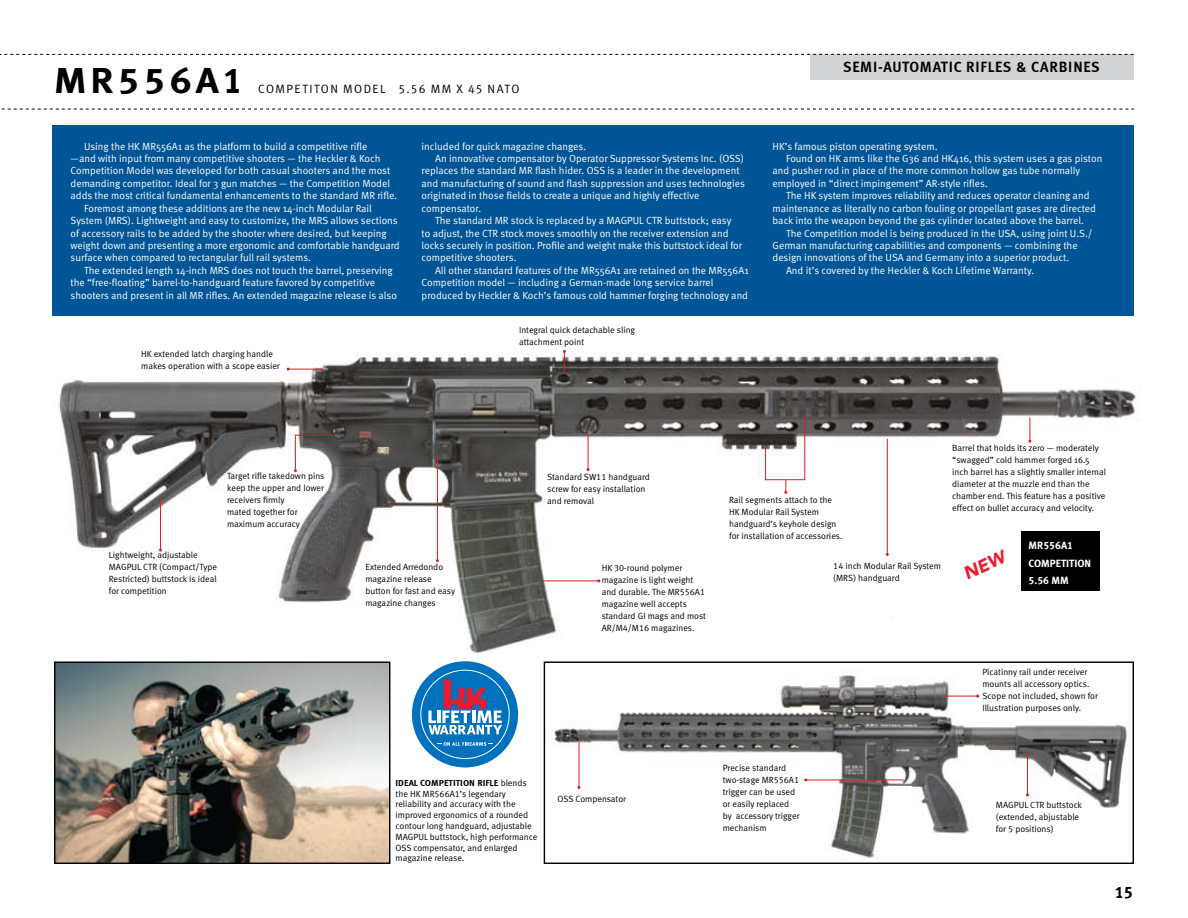
<style>
.page{position:relative;width:1188px;height:918px;background:#fff}
.page>*{position:absolute;margin:0;border:0;box-sizing:border-box;transform-origin:0 0}
.t1{font:36px "Meta Bold LF";letter-spacing:.1em;color:#000;scale:1.1 1}
.t2{font:16.5px "Meta Bold LF";color:#000}
.t3{font:700 15px "Meta Cond";letter-spacing:.05em;color:#000;scale:1.1 1}
.t4{font:12px "Meta Normal LF";letter-spacing:.115em;color:#000}
.t5{font:10.5px/17.2px "Meta Bold LF";color:#fff}
.t6{font:10.35px "Meta Normal";color:#fff}
.t7{font:9px/12px "Meta Normal LF";color:#000}
.t8{font:9px/12px "Meta Normal";color:#000}
.t9{font:9px "Meta Bold LF Caps";color:#000}
.s1{font-family:"Meta Normal LF"}
</style>
<div class="page">
<div style="left:810px;top:54px;width:324px;height:26px;background:#d1d3d4"></div>
<svg style="left:0;top:54px;width:1134px;height:1px"></svg>
<svg style="left:1px;top:109px;width:1133px;height:1px"></svg>
<div style="left:53px;top:125px;width:1081px;height:190px;background:#005596"></div>
<img style="left:54px;top:351px;width:1086px;height:313px">
<svg style="left:944px;top:417px;width:166px;height:107px"></svg>
<hr style="left:288px;top:369px;width:35px;height:1px;background:#e11b22">
<hr style="left:160px;top:497px;width:1px;height:53px;background:#e11b22">
<hr style="left:437px;top:455px;width:1px;height:106px;background:#e11b22">
<div style="left:1021px;top:531px;width:79px;height:60px;background:#000"></div>
<img style="left:552px;top:675px;width:575px;height:183px">
<div style="left:544px;top:662px;width:590px;height:202px;border:1px solid #000"></div>
<hr style="left:588px;top:433px;width:1px;height:37px;background:#e11b22">
<hr style="left:765px;top:447px;width:1px;height:33px;background:#e11b22">
<hr style="left:765px;top:479px;width:40px;height:1px;background:#e11b22">
<hr style="left:804px;top:413px;width:1px;height:67px;background:#e11b22">
<svg style="left:784px;top:480px;width:3px;height:14px"></svg>
<hr style="left:887px;top:439px;width:1px;height:115px;background:#e11b22">
<svg style="left:563px;top:350px;width:3px;height:24px"></svg>
<hr style="left:295px;top:435px;width:1px;height:36px;background:#e11b22">
<hr style="left:295px;top:435px;width:43px;height:1px;background:#e11b22">
<img style="left:56px;top:664px;width:332px;height:198px">
<div style="left:54px;top:662px;width:336px;height:202px;border:1px solid #000"></div>
<hr style="left:806px;top:780px;width:98px;height:1px;background:#e11b22">
<hr style="left:945px;top:696px;width:33px;height:1px;background:#e11b22">
<hr style="left:1027px;top:750px;width:1px;height:45px;background:#e11b22">
<hr style="left:579px;top:743px;width:1px;height:45px;background:#e11b22">
<hr style="left:542px;top:580px;width:57px;height:1px;background:#e11b22">
<div style="left:412px;top:661px;width:106px;height:106px;background:#0071bc;border-radius:50%"></div>
<svg style="left:437px;top:742px;width:56px;height:4px"></svg>
<svg style="left:428px;top:680px;width:74px;height:54px"></svg>
<svg style="left:963px;top:549px;width:46px;height:30px"></svg>
<h1 class="t1" style="left:54px;top:59px;width:173px">MR556A1</h1>
<p class="t4" style="left:258px;top:82px;width:37px">competiton</p>
<p class="t4" style="left:343px;top:82px;width:20px">model</p>
<p class="t4" style="left:399px;top:82px;width:122px">5.56 mm x 45 NATO</p>
<p class="t6" style="left:84px;top:140px;width:285px">Using the HK MR556A1 as the platform to build a competitive rifle</p>
<p class="t6" style="left:71px;top:152px;width:311px">—and with input from many competitive shooters — the Heckler &amp; Koch</p>
<p class="t6" style="left:71px;top:165px;width:321px">Competition Model was developed for both casual shooters and the most</p>
<p class="t6" style="left:71px;top:177px;width:321px">demanding competitor. Ideal for 3 gun matches — the Competition Model</p>
<p class="t6" style="left:71px;top:190px;width:328px">adds the most critical fundamental enhancements to the standard MR rifle.</p>
<p class="t6" style="left:84px;top:202px;width:289px">Foremost among these additions are the new 14-inch Modular Rail</p>
<p class="t6" style="left:71px;top:215px;width:329px">System (MRS). Lightweight and easy to customize, the MRS allows sections</p>
<p class="t6" style="left:71px;top:227px;width:318px">of accessory rails to be added by the shooter where desired, but keeping</p>
<p class="t6" style="left:71px;top:239px;width:331px">weight down and presenting a more ergonomic and comfortable handguard</p>
<p class="t6" style="left:71px;top:252px;width:242px">surface when compared to rectangular full rail systems.</p>
<p class="t6" style="left:84px;top:264px;width:310px">The extended length 14-inch MRS does not touch the barrel, preserving</p>
<p class="t6" style="left:71px;top:277px;width:306px">the “free-floating” barrel-to-handguard feature favored by competitive</p>
<p class="t6" style="left:71px;top:289px;width:328px">shooters and present in all MR rifles. An extended magazine release is also</p>
<p class="t7" style="left:141px;top:348px;width:140px">HK extended latch charging handle makes operation with a scope easier</p>
<p class="t6" style="left:422px;top:140px;width:166px">included for quick magazine changes.</p>
<p class="t6" style="left:435px;top:152px;width:310px">An innovative compensator by Operator Suppressor Systems Inc. (OSS)</p>
<p class="t6" style="left:422px;top:165px;width:320px">replaces the standard MR flash hider. OSS is a leader in the development</p>
<p class="t6" style="left:422px;top:177px;width:325px">and manufacturing of sound and flash suppression and uses technologies</p>
<p class="t6" style="left:422px;top:190px;width:279px">originated in those fields to create a unique and highly effective</p>
<p class="t6" style="left:422px;top:202px;width:61px">compensator.</p>
<p class="t6" style="left:435px;top:215px;width:298px">The standard MR stock is replaced by a MAGPUL CTR buttstock; easy</p>
<p class="t6" style="left:422px;top:227px;width:308px">to adjust, the CTR stock moves smoothly on the receiver extension and</p>
<p class="t6" style="left:422px;top:239px;width:322px">locks securely in position. Profile and weight make this buttstock ideal for</p>
<p class="t6" style="left:422px;top:252px;width:96px">competitive shooters.</p>
<p class="t6" style="left:435px;top:264px;width:315px">All other standard features of the MR556A1 are retained on the MR556A1</p>
<p class="t6" style="left:422px;top:277px;width:293px">Competition model — including a German-made long service barrel</p>
<p class="t6" style="left:422px;top:289px;width:328px">produced by Heckler &amp; Koch’s famous cold hammer forging technology and</p>
<p class="t7" style="left:519px;top:324px;width:118px">Integral quick detachable sling attachment point</p>
<h3 class="t3" style="left:843px;top:58px;width:235px">SEM I-AUTOMATIC RIFLES &amp; CARBINES</h3>
<p class="t6" style="left:773px;top:140px;width:166px">HK’s famous piston operating system.</p>
<p class="t6" style="left:786px;top:152px;width:318px">Found on HK arms like the G36 and HK416, this system uses a gas piston</p>
<p class="t6" style="left:773px;top:165px;width:309px">and pusher rod in place of the more common hollow gas tube normally</p>
<p class="t6" style="left:773px;top:177px;width:217px">employed in “direct impingement” AR-style rifles.</p>
<p class="t6" style="left:786px;top:190px;width:305px">The HK system improves reliability and reduces operator cleaning and</p>
<p class="t6" style="left:773px;top:202px;width:325px">maintenance as literally no carbon fouling or propellant gases are directed</p>
<p class="t6" style="left:773px;top:215px;width:313px">back into the weapon beyond the gas cylinder located above the barrel.</p>
<p class="t6" style="left:786px;top:227px;width:308px">The Competition model is being produced in the USA, using joint U.S./</p>
<p class="t6" style="left:773px;top:239px;width:307px">German manufacturing capabilities and components — combining the</p>
<p class="t6" style="left:773px;top:252px;width:298px">design innovations of the USA and Germany into a superior product.</p>
<p class="t6" style="left:786px;top:264px;width:250px">And it’s covered by the Heckler &amp; Koch Lifetime Warranty.</p>
<p class="t7" style="left:109px;top:549px;width:110px">Lightweight, adjustable<br>MAGPUL CTR (Compact/Type<br>Restricted) buttstock is ideal for competition</p>
<p class="t8" style="left:227px;top:470px;width:99px">Target rifle takedown pins keep the upper and lower receivers firmly<br>mated together for maximum accuracy</p>
<p class="t7" style="left:365px;top:561px;width:91px">Extended Arredondo magazine release button for fast and easy magazine changes</p>
<p class="t7" style="left:547px;top:471px;width:104px">Standard SW11 handguard screw for easy installation and removal</p>
<p class="t7" style="left:602px;top:562px;width:106px">HK 30-round polymer magazine is light weight and durable. The MR556A1 magazine well accepts standard GI mags and most<br>AR/M4/M16 magazines.</p>
<p class="t7" style="left:729px;top:494px;width:115px">Rail segments attach to the<br>HK Modular Rail System handguard’s keyhole design for installation of accessories.</p>
<p class="t7" style="left:833px;top:560px;width:109px">14 inch Modular Rail System (MRS) handguard</p>
<p class="t8" style="left:952px;top:442px;width:155px">Barrel that holds its zero — moderately “swagged” cold hammer forged 16.5 inch barrel has a slightly smaller internal diameter at the muzzle end than the chamber end. This feature has a positive effect on bullet accuracy and velocity.</p>
<p class="t5" style="left:1029px;top:537px;width:62px">MR556A1<br>COMPETITION<br>5.56 mm</p>
<p class="t7" style="left:982px;top:666px;width:117px">Picatinny rail under receiver mounts all accessory optics.<br>Scope not included, shown for<br>Illustration purposes only.</p>
<p class="t7" style="left:723px;top:762px;width:78px">Precise standard two-stage MR556A1 trigger can be used or easily replaced by accessory trigger mechanism</p>
<p class="t9" style="left:396px;top:777px;width:133px">I DEAL COMPETITION RIFLE <span class="s1">blends</span></p>
<p class="t7" style="left:396px;top:788px;width:143px;line-height:10.8px">the HK MR566A1’s legendary reliability and accuracy with the improved ergonomics of a rounded contour long handguard, adjustable<br>MAGPUL buttstock, high performance<br>OSS compensator, and enlarged magazine release.</p>
<p class="t7" style="left:996px;top:799px;width:88px">MAGPUL CTR buttstock (extended, abjustable for 5 positions)</p>
<p class="t7" style="left:558px;top:792px;width:70px">OSS Compensator</p>
<h2 class="t2" style="left:1115px;top:883px;width:20px">15</h2>
</div>
